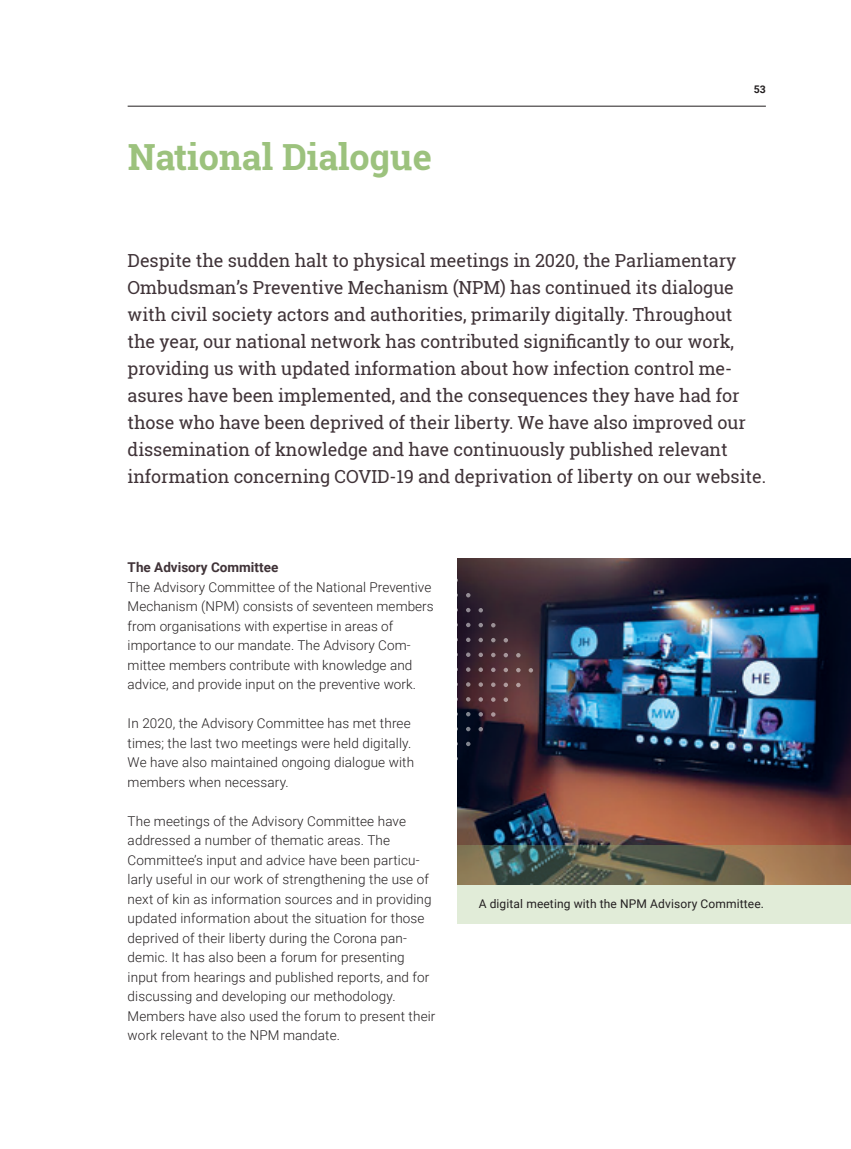
<style>
.page{position:relative;width:851px;height:1149px;background:#fff}
.page>*{position:absolute;margin:0;border:0;box-sizing:border-box;transform-origin:0 0}
.t1{font:700 36px "Roboto Slab";color:#9cc27d}
.Ingress_grå{font:18px/27px "Roboto Slab";letter-spacing:-.005em;color:#403338}
.brødtekst{font:300 13.5px/19.5px "Roboto";letter-spacing:.01em;color:#231f20}
.Mellomtittel_liten_H{font:700 13.5px "Roboto";color:#403338}
.Bildetekst_innrykk{font:12px "Roboto";letter-spacing:.01em;color:#231f20}
.t2{font:700 10.5px "Roboto";color:#231f20}
</style>
<div class="page">
<div style="left:457px;top:884px;width:393px;height:39px;background:#e1ecd8"></div>
<img style="left:457px;top:558px;width:393px;height:287px">
<hr style="left:128px;top:106px;width:637px;height:1px;background:#231f20">
<svg style="left:457px;top:845px;width:393px;height:39px;background:#6d6650"></svg>
<svg style="left:466px;top:592px;width:4px;height:5px"></svg>
<svg style="left:478px;top:607px;width:5px;height:5px"></svg>
<svg style="left:491px;top:622px;width:4px;height:5px"></svg>
<svg style="left:503px;top:637px;width:5px;height:5px"></svg>
<svg style="left:516px;top:652px;width:4px;height:5px"></svg>
<svg style="left:528px;top:667px;width:5px;height:5px"></svg>
<svg style="left:466px;top:607px;width:4px;height:5px"></svg>
<svg style="left:478px;top:622px;width:5px;height:5px"></svg>
<svg style="left:491px;top:637px;width:4px;height:5px"></svg>
<svg style="left:503px;top:652px;width:5px;height:5px"></svg>
<svg style="left:516px;top:667px;width:4px;height:5px"></svg>
<svg style="left:466px;top:622px;width:4px;height:5px"></svg>
<svg style="left:478px;top:637px;width:5px;height:5px"></svg>
<svg style="left:491px;top:652px;width:4px;height:5px"></svg>
<svg style="left:503px;top:667px;width:5px;height:5px"></svg>
<svg style="left:516px;top:682px;width:4px;height:5px"></svg>
<svg style="left:466px;top:637px;width:4px;height:5px"></svg>
<svg style="left:478px;top:652px;width:5px;height:5px"></svg>
<svg style="left:491px;top:667px;width:4px;height:5px"></svg>
<svg style="left:503px;top:682px;width:5px;height:5px"></svg>
<svg style="left:466px;top:652px;width:4px;height:4px"></svg>
<svg style="left:478px;top:667px;width:5px;height:4px"></svg>
<svg style="left:491px;top:682px;width:4px;height:4px"></svg>
<svg style="left:503px;top:697px;width:5px;height:4px"></svg>
<svg style="left:466px;top:667px;width:4px;height:4px"></svg>
<svg style="left:478px;top:682px;width:5px;height:4px"></svg>
<svg style="left:491px;top:697px;width:4px;height:4px"></svg>
<svg style="left:466px;top:682px;width:4px;height:4px"></svg>
<svg style="left:478px;top:697px;width:5px;height:4px"></svg>
<svg style="left:491px;top:712px;width:4px;height:4px"></svg>
<svg style="left:466px;top:697px;width:4px;height:4px"></svg>
<svg style="left:478px;top:712px;width:5px;height:4px"></svg>
<svg style="left:466px;top:711px;width:4px;height:5px"></svg>
<svg style="left:478px;top:726px;width:5px;height:5px"></svg>
<svg style="left:466px;top:726px;width:4px;height:5px"></svg>
<svg style="left:466px;top:741px;width:4px;height:5px"></svg>
<h1 class="t1" style="left:128px;top:132px;width:306px">National Dialogue</h1>
<p class="t2" style="left:753px;top:81px;width:14px">53</p>
<p class="Ingress_grå" style="left:128px;top:246px;width:639px">Despite the sudden halt to physical meetings in 2020, the Parliamentary Ombudsman’s Preventive Mechanism (NPM) has continued its dialogue with civil society actors and authorities, primarily digitally. Throughout<br>the year, our national network has contributed significantly to our work, providing us with updated information about how infection control me&shy;asures have been implemented, and the consequences they have had for those who have been deprived of their liberty. We have also improved our dissemination of knowledge and have continuously published relevant information concerning COVID-19 and deprivation of liberty on our website.</p>
<h2 class="Mellomtittel_liten_H" style="left:128px;top:557px;width:152px">The Advisory Committee</h2>
<p class="brødtekst" style="left:128px;top:576px;width:307px">The Advisory Committee of the National Preventive Mechanism (NPM) consists of seventeen members from organisations with expertise in areas of importance to our mandate. The Advisory Com&shy;mittee members contribute with knowledge and advice, and provide input on the preventive work.</p>
<p class="brødtekst" style="left:128px;top:712px;width:288px">In 2020, the Advisory Committee has met three times; the last two meetings were held digitally.<br>We have also maintained ongoing dialogue with members when necessary.</p>
<p class="brødtekst" style="left:128px;top:810px;width:309px">The meetings of the Advisory Committee have addressed a number of thematic areas. The Committee’s input and advice have been particu&shy;larly useful in our work of strengthening the use of next of kin as information sources and in providing updated information about the situation for those deprived of their liberty during the Corona pan&shy;demic. It has also been a forum for presenting input from hearings and published reports, and for discussing and developing our methodology.<br>Members have also used the forum to present their work relevant to the NPM mandate.</p>
<p class="Bildetekst_innrykk" style="left:478px;top:895px;width:287px">A digital meeting with the NPM Advisory Committee.</p>
</div>
